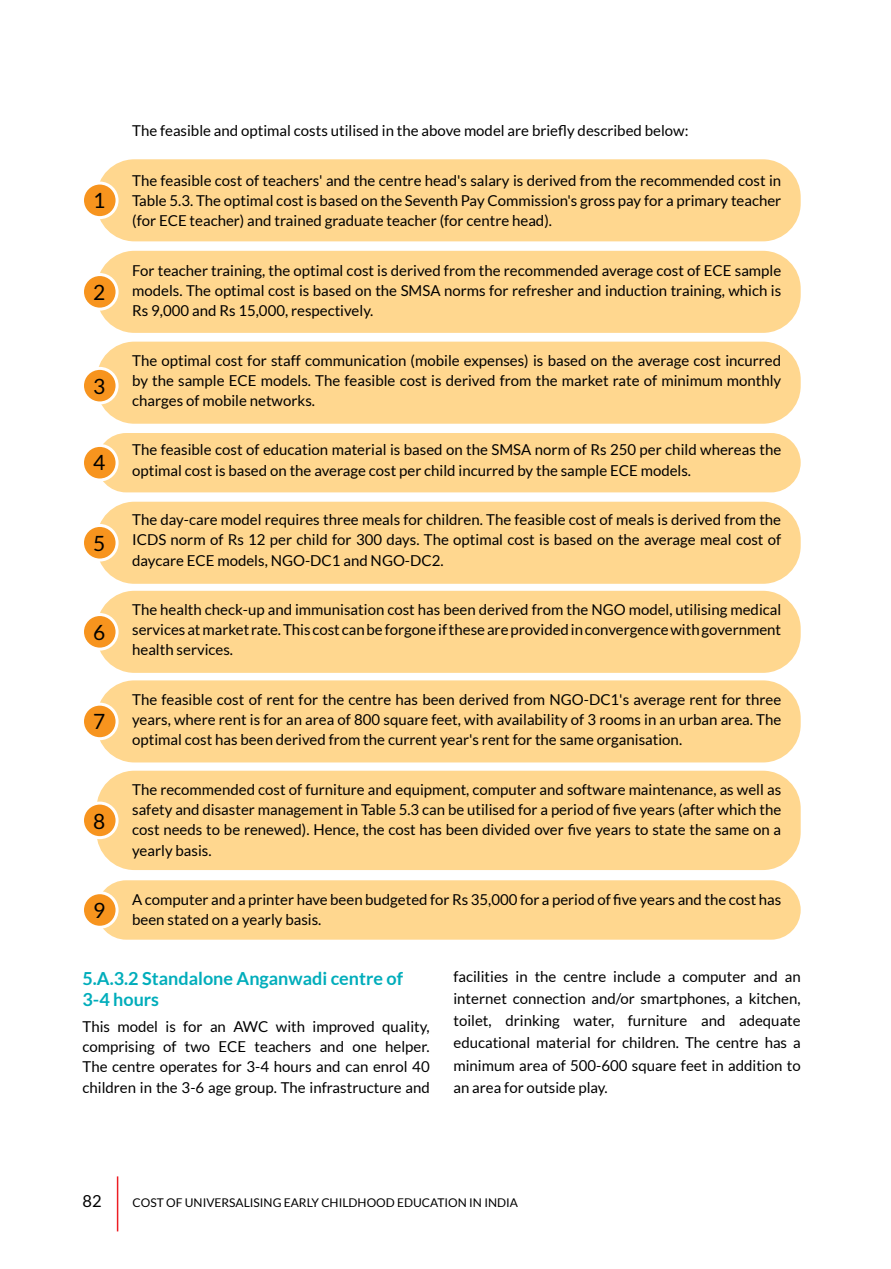
<style>
.page{position:relative;width:891px;height:1269px;background:#fff}
.page>*{position:absolute;margin:0;border:0;box-sizing:border-box;transform-origin:0 0}
.t1{font:21px "Lato";color:#000}
.t2{font:700 18px/21.6px "Lato";color:#00adbb}
.t3{font:16.5px "Lato";color:#000}
.t4{font:15px/20.2px "Lato";color:#000;text-align:justify}
.t5{font:12px "Lato";color:#000}
</style>
<div class="page">
<div style="left:97px;top:159px;width:704px;height:82px;background:#ffd78f;border-radius:38px"></div>
<div style="left:97px;top:251px;width:704px;height:82px;background:#ffd78f;border-radius:38px"></div>
<div style="left:97px;top:342px;width:704px;height:82px;background:#ffd78f;border-radius:38px"></div>
<div style="left:97px;top:502px;width:704px;height:82px;background:#ffd78f;border-radius:38px"></div>
<div style="left:97px;top:433px;width:704px;height:59px;background:#ffd78f;border-radius:30px"></div>
<div style="left:97px;top:880px;width:704px;height:60px;background:#ffd78f;border-radius:30px"></div>
<div style="left:97px;top:591px;width:704px;height:82px;background:#ffd78f;border-radius:38px"></div>
<div style="left:97px;top:680px;width:704px;height:82px;background:#ffd78f;border-radius:38px"></div>
<div style="left:97px;top:771px;width:704px;height:99px;background:#ffd78f;border-radius:38px"></div>
<div style="left:82px;top:183px;width:35px;height:35px;background:#f7941e;border-radius:50%"></div>
<div style="left:81px;top:182px;width:38px;height:37px;border:3px solid #fff;border-radius:50%"></div>
<div style="left:82px;top:275px;width:35px;height:34px;background:#f7941e;border-radius:50%"></div>
<div style="left:81px;top:273px;width:38px;height:38px;border:3px solid #fff;border-radius:50%"></div>
<div style="left:82px;top:368px;width:35px;height:35px;background:#f7941e;border-radius:50%"></div>
<div style="left:81px;top:367px;width:38px;height:37px;border:3px solid #fff;border-radius:50%"></div>
<div style="left:82px;top:525px;width:35px;height:35px;background:#f7941e;border-radius:50%"></div>
<div style="left:81px;top:524px;width:38px;height:38px;border:3px solid #fff;border-radius:50%"></div>
<div style="left:82px;top:445px;width:35px;height:35px;background:#f7941e;border-radius:50%"></div>
<div style="left:81px;top:444px;width:38px;height:38px;border:3px solid #fff;border-radius:50%"></div>
<div style="left:82px;top:893px;width:35px;height:34px;background:#f7941e;border-radius:50%"></div>
<div style="left:81px;top:891px;width:38px;height:38px;border:3px solid #fff;border-radius:50%"></div>
<div style="left:82px;top:615px;width:35px;height:34px;background:#f7941e;border-radius:50%"></div>
<div style="left:81px;top:613px;width:38px;height:38px;border:3px solid #fff;border-radius:50%"></div>
<div style="left:82px;top:704px;width:35px;height:35px;background:#f7941e;border-radius:50%"></div>
<div style="left:81px;top:703px;width:38px;height:37px;border:3px solid #fff;border-radius:50%"></div>
<div style="left:82px;top:803px;width:35px;height:35px;background:#f7941e;border-radius:50%"></div>
<div style="left:81px;top:802px;width:38px;height:37px;border:3px solid #fff;border-radius:50%"></div>
<hr style="left:117px;top:1176px;width:1px;height:55px;background:#ed1d24">
<h1 class="t1" style="left:93px;top:189px;width:14px">1</h1>
<h1 class="t1" style="left:93px;top:280px;width:14px">2</h1>
<h1 class="t1" style="left:93px;top:374px;width:14px">3</h1>
<h1 class="t1" style="left:93px;top:451px;width:14px">4</h1>
<h1 class="t1" style="left:93px;top:531px;width:14px">5</h1>
<h1 class="t1" style="left:93px;top:620px;width:14px">6</h1>
<h1 class="t1" style="left:93px;top:710px;width:14px">7</h1>
<h1 class="t1" style="left:93px;top:810px;width:14px">8</h1>
<h1 class="t1" style="left:93px;top:898px;width:14px">9</h1>
<p class="t4" style="left:132px;top:121px;width:558px">The feasible and optimal costs utilised in the above model are briefly described below:</p>
<p class="t4" style="left:132px;top:170px;width:651px">The feasible cost of teachers' and the centre head's salary is derived from the recommended cost in Table 5.3. The optimal cost is based on the Seventh Pay Commission's gross pay for a primary teacher (for ECE teacher) and trained graduate teacher (for centre head).</p>
<p class="t4" style="left:132px;top:260px;width:651px">For teacher training, the optimal cost is derived from the recommended average cost of ECE sample models. The optimal cost is based on the SMSA norms for refresher and induction training, which is Rs 9,000 and Rs 15,000, respectively.</p>
<p class="t4" style="left:132px;top:350px;width:651px">The optimal cost for staff communication (mobile expenses) is based on the average cost incurred by the sample ECE models. The feasible cost is derived from the market rate of minimum monthly charges of mobile networks.</p>
<p class="t4" style="left:132px;top:440px;width:651px">The feasible cost of education material is based on the SMSA norm of Rs 250 per child whereas the optimal cost is based on the average cost per child incurred by the sample ECE models.</p>
<p class="t4" style="left:132px;top:509px;width:651px">The day-care model requires three meals for children. The feasible cost of meals is derived from the ICDS norm of Rs 12 per child for 300 days. The optimal cost is based on the average meal cost of daycare ECE models, NGO-DC1 and NGO-DC2.</p>
<p class="t4" style="left:132px;top:599px;width:651px">The health check-up and immunisation cost has been derived from the NGO model, utilising medical services at market rate. This cost can be forgone if these are provided in convergence with government health services.</p>
<p class="t4" style="left:132px;top:689px;width:651px">The feasible cost of rent for the centre has been derived from NGO-DC1's average rent for three years, where rent is for an area of 800 square feet, with availability of 3 rooms in an urban area. The optimal cost has been derived from the current year's rent for the same organisation.</p>
<p class="t4" style="left:132px;top:779px;width:651px">The recommended cost of furniture and equipment, computer and software maintenance, as well as safety and disaster management in Table 5.3 can be utilised for a period of five years (after which the cost needs to be renewed). Hence, the cost has been divided over five years to state the same on a yearly basis.</p>
<p class="t4" style="left:132px;top:889px;width:651px">A computer and a printer have been budgeted for Rs 35,000 for a period of five years and the cost has been stated on a yearly basis.</p>
<p class="t2" style="left:82px;top:967px;width:322px">5.A.3.2 Standalone Anganwadi centre of<br>3-4 hours</p>
<p class="t4" style="left:82px;top:1016px;width:349px">This model is for an AWC with improved quality, comprising of two ECE teachers and one helper.<br>The centre operates for 3-4 hours and can enrol 40 children in the 3-6 age group. The infrastructure and</p>
<p class="t4" style="left:453px;top:966px;width:349px;line-height:22px">facilities in the centre include a computer and an internet connection and/or smartphones, a kitchen, toilet, drinking water, furniture and adequate educational material for children. The centre has a minimum area of 500-600 square feet in addition to an area for outside play.</p>
<p class="t3" style="left:83px;top:1192px;width:21px">82</p>
<p class="t5" style="left:133px;top:1196px;width:387px">COST OF UNIVERSALISING EARLY CHILDHOOD EDUCATION IN INDIA</p>
</div>
